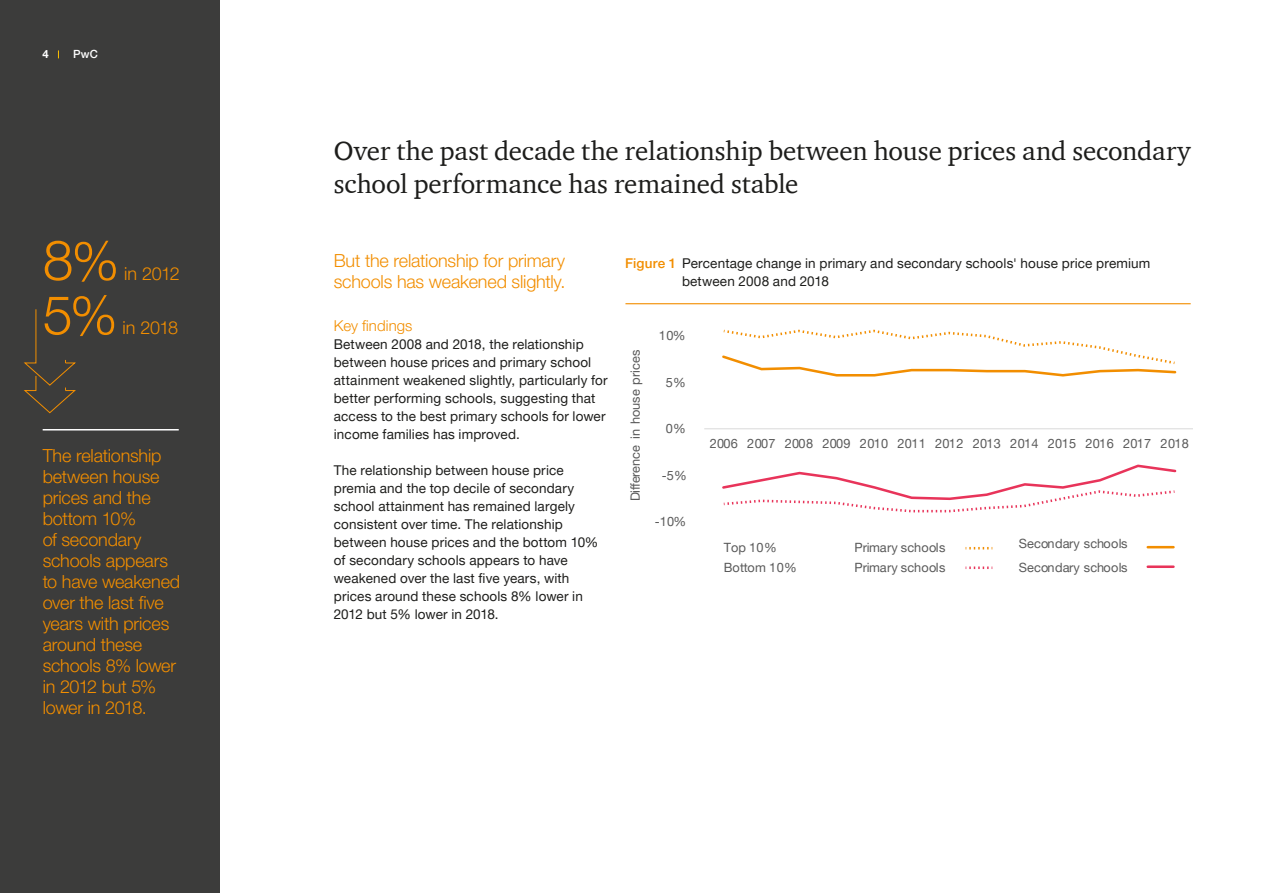
<style>
.page{position:relative;width:1263px;height:893px;background:#fff}
.page>*{position:absolute;margin:0;border:0;box-sizing:border-box;transform-origin:0 0}
.Body_copy_-_space_af{font:300 55.5px "Helvetica Neue LT Pro";color:#f28e00}
.Body_copy_-_space_af-2{font:300 54px "Helvetica Neue LT Pro";color:#f28e00}
.Supporting_headline{font:27px/33px "ITC Charter Com";letter-spacing:-.005em;color:#1d1d1b}
.Text_after_stat{font:300 18px/21px "Helvetica Neue LT Pro";letter-spacing:-.01em;color:#f28e00}
.Body_copy_-_space_af-3{font:300 18px "Helvetica Neue LT Pro";letter-spacing:-.03em;color:#f28e00}
.Body_copy_subheader{font:300 15px "Helvetica Neue LT Pro";letter-spacing:.005em;color:#f28e00}
.Body_copy_-_space_af-4{font:13.5px/18px "Helvetica Neue LT Pro";letter-spacing:.01em;color:#1d1d1b}
.t1{font:12.75px/19.6px "Helvetica Neue LT Pro";color:#5a5a5a}
.t2{font:12.75px "Helvetica Neue LT Pro";letter-spacing:.025em;color:#5a5a5a}
.Publication_Issue{font:500 11.25px "Helvetica Neue LT Pro";color:#fff}
.Page_number_-_left{font:700 11.25px "Helvetica Neue LT Pro";color:#fff}
.s1{font-size:54px}
.s2{font-weight:500;color:#f28e00}
</style>
<div class="page">
<div style="left:0;top:0;width:220px;height:893px;background:#3c3c3b"></div>
<hr style="left:43px;top:429px;width:136px;height:1px;background:#fff">
<svg style="left:24px;top:309px;width:52px;height:105px"></svg>
<hr style="left:704px;top:428px;width:489px;height:1px;background:#d9d9d9">
<svg style="left:722px;top:464px;width:455px;height:49px"></svg>
<svg style="left:722px;top:329px;width:455px;height:48px"></svg>
<svg style="left:965px;top:547px;width:27px;height:2px"></svg>
<hr style="left:1148px;top:546px;width:25px;height:2px;background:#f28e00">
<hr style="left:1148px;top:565px;width:25px;height:3px;background:#e8345a">
<svg style="left:965px;top:566px;width:27px;height:3px"></svg>
<hr style="left:625px;top:303px;width:566px;height:1px;background:#f28e00">
<p class="Page_number_-_left" style="left:43px;top:47px;width:8px">4</p>
<p class="Publication_Issue" style="left:73px;top:48px;width:26px">PwC</p>
<p class="Body_copy_-_space_af" style="left:43px;top:226px;width:78px">8<span class="s1">%</span></p>
<p class="Body_copy_-_space_af-3" style="left:124px;top:262px;width:57px">in 2012</p>
<p class="Body_copy_-_space_af-2" style="left:43px;top:282px;width:76px">5%</p>
<p class="Body_copy_-_space_af-3" style="left:123px;top:317px;width:57px">in 2018</p>
<p class="Text_after_stat" style="left:43px;top:445px;width:139px">The relationship between house prices and the bottom 10%<br>of secondary schools appears to have weakened over the last five years with prices around these schools 8% lower in 2012 but 5% lower in 2018.</p>
<p class="Supporting_headline" style="left:334px;top:133px;width:858px">Over the past decade the relationship between house prices and secondary school performance has remained stable</p>
<p class="Text_after_stat" style="left:334px;top:250px;width:233px">But the relationship for primary schools has weakened slightly.</p>
<p class="Body_copy_subheader" style="left:334px;top:316px;width:80px">Key findings</p>
<p class="Body_copy_-_space_af-4" style="left:334px;top:334px;width:275px">Between 2008 and 2018, the relationship between house prices and primary school attainment weakened slightly, particularly for better performing schools, suggesting that access to the best primary schools for lower income families has improved.</p>
<p class="Body_copy_-_space_af-4" style="left:334px;top:460px;width:266px">The relationship between house price premia and the top decile of secondary school attainment has remained largely consistent over time. The relationship between house prices and the bottom 10% of secondary schools appears to have weakened over the last five years, with prices around these schools 8% lower in 2012 but 5% lower in 2018.</p>
<p class="Body_copy_-_space_af-4" style="left:682px;top:253px;width:470px;text-indent:-57px"><span class="s2">Figure 1</span> Percentage change in primary and secondary schools' house price premium between 2008 and 2018</p>
<p class="t1" style="left:625px;top:501px;width:153px;rotate:-90deg">Difference in house prices</p>
<p class="t1" style="left:659px;top:326px;width:28px">10%</p>
<p class="t1" style="left:666px;top:372px;width:22px">5%</p>
<p class="t1" style="left:666px;top:419px;width:22px">0%</p>
<p class="t1" style="left:662px;top:465px;width:27px">-5%</p>
<p class="t1" style="left:655px;top:511px;width:33px">-10%</p>
<p class="t2" style="left:710px;top:435px;width:481px">2006 2007 2008 2009 2010 2011 2012 2013 2014 2015 2016 2017 2018</p>
<p class="t1" style="left:724px;top:537px;width:75px">Top 10%<br>Bottom 10%</p>
<p class="t1" style="left:854px;top:537px;width:92px">Primary schools<br>Primary schools</p>
<p class="t1" style="left:1019px;top:533px;width:110px">Secondary schools</p>
<p class="t1" style="left:1019px;top:557px;width:110px">Secondary schools</p>
</div>
